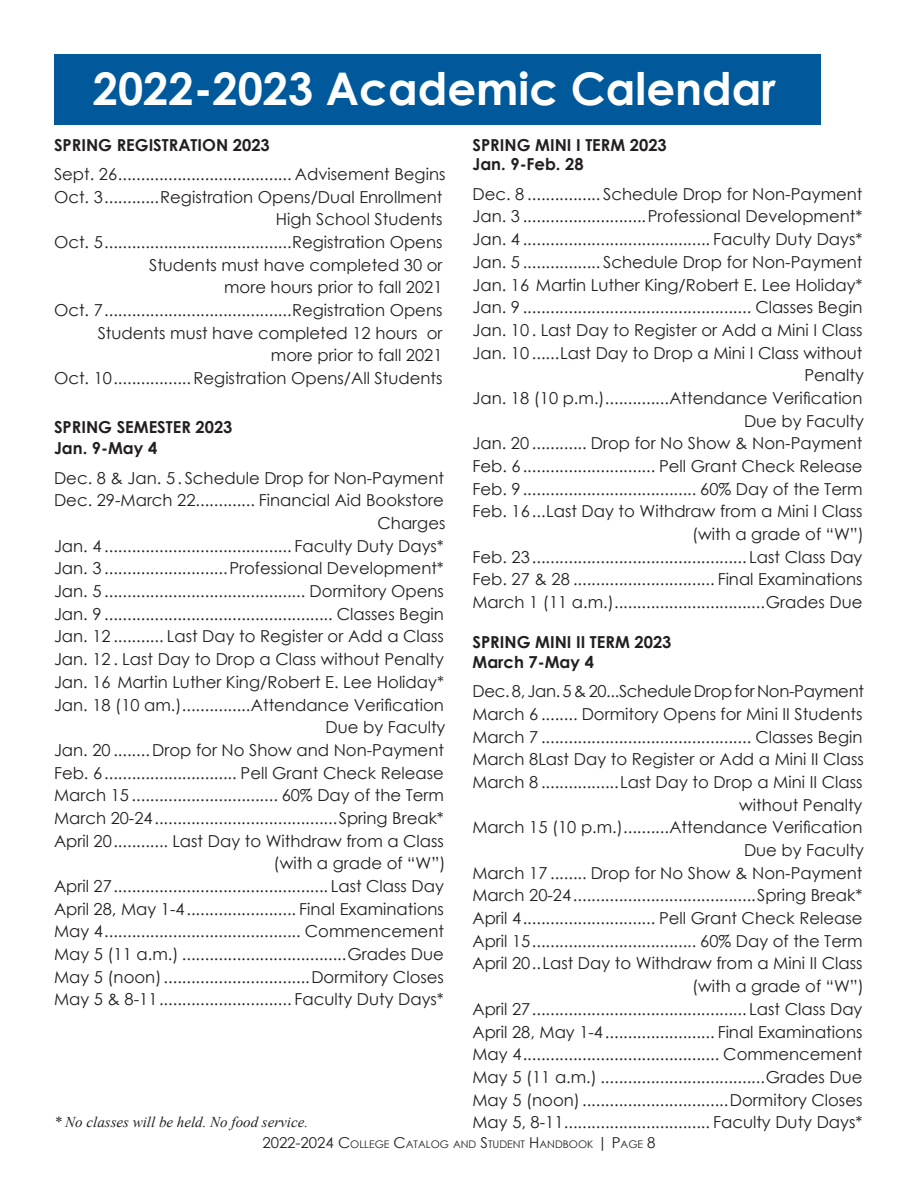
<style>
.page{position:relative;width:918px;height:1188px;background:#fff}
.page>*{position:absolute;margin:0;border:0;box-sizing:border-box;transform-origin:0 0}
.t1{font:700 45px "Century Gothic";color:#fff}
.t2{font:16.5px "Century Gothic";color:#231f20}
.t3{font:700 16.5px "Century Gothic";color:#231f20}
.t4{font:16.5px "Century Gothic";letter-spacing:-.02em;color:#231f20}
.t5{font:italic 15px "Times New Roman";color:#231f20}
.t6{font:10.5px "Century Gothic";color:#231f20}
.s1{font-size:15px}
</style>
<div class="page">
<div style="left:54px;top:54px;width:767px;height:70px;background:#00599b"></div>
<p class="t1" style="left:93px;top:55px;width:685px">2022-2023 Academic Calendar</p>
<p class="t3" style="left:54px;top:132px;width:217px">SPRING REGISTRATION 2023</p>
<p class="t2" style="left:54px;top:162px;width:393px">Sept. 26...................................... Advisement Begins</p>
<p class="t2" style="left:54px;top:185px;width:390px">Oct. 3............Registration Opens/Dual Enrollment</p>
<p class="t2" style="left:276px;top:208px;width:168px">High School Students</p>
<p class="t2" style="left:54px;top:231px;width:390px">Oct. 5.........................................Registration Opens</p>
<p class="t2" style="left:149px;top:253px;width:295px">Students must have completed 30 or</p>
<p class="t2" style="left:224px;top:276px;width:220px">more hours prior to fall 2021</p>
<p class="t2" style="left:54px;top:299px;width:390px">Oct. 7.........................................Registration Opens</p>
<p class="t2" style="left:98px;top:321px;width:346px">Students must have completed 12 hours or</p>
<p class="t2" style="left:271px;top:344px;width:173px">more prior to fall 2021</p>
<p class="t2" style="left:54px;top:367px;width:390px">Oct. 10.................Registration Opens/All Students</p>
<p class="t3" style="left:54px;top:414px;width:180px">SPRING SEMESTER 2023</p>
<p class="t3" style="left:54px;top:436px;width:105px">Jan. 9-May 4</p>
<p class="t2" style="left:54px;top:466px;width:392px">Dec. 8 &amp; Jan. 5. Schedule Drop for Non-Payment</p>
<p class="t2" style="left:54px;top:489px;width:392px">Dec. 29-March 22............. Financial Aid Bookstore</p>
<p class="t2" style="left:378px;top:512px;width:69px">Charges</p>
<p class="t2" style="left:54px;top:534px;width:391px">Jan. 4 ......................................... Faculty Duty Days*</p>
<p class="t2" style="left:54px;top:557px;width:392px">Jan. 3 ...........................Professional Development*</p>
<p class="t2" style="left:54px;top:580px;width:392px">Jan. 5 ............................................ Dormitory Opens</p>
<p class="t2" style="left:54px;top:602px;width:391px">Jan. 9 .................................................. Classes Begin</p>
<p class="t2" style="left:54px;top:625px;width:392px">Jan. 12 ........... Last Day to Register or Add a Class</p>
<p class="t2" style="left:54px;top:648px;width:392px">Jan. 12 . Last Day to Drop a Class without Penalty</p>
<p class="t2" style="left:54px;top:670px;width:392px">Jan. 16 Martin Luther King/Robert E. Lee Holiday*</p>
<p class="t2" style="left:54px;top:693px;width:392px">Jan. 18 (10 am.)...............Attendance Verification</p>
<p class="t2" style="left:326px;top:716px;width:121px">Due by Faculty</p>
<p class="t2" style="left:54px;top:738px;width:392px">Jan. 20 ........Drop for No Show and Non-Payment</p>
<p class="t2" style="left:54px;top:761px;width:392px">Feb. 6............................. Pell Grant Check Release</p>
<p class="t2" style="left:54px;top:784px;width:392px">March 15 ................................ 60% Day of the Term</p>
<p class="t2" style="left:54px;top:806px;width:392px">March 20-24........................................Spring Break*</p>
<p class="t2" style="left:54px;top:829px;width:392px">April 20............ Last Day to Withdraw from a Class</p>
<p class="t2" style="left:274px;top:852px;width:173px">(with a grade of “W”)</p>
<p class="t2" style="left:54px;top:874px;width:391px">April 27............................................... Last Class Day</p>
<p class="t2" style="left:54px;top:897px;width:391px">April 28, May 1-4........................ Final Examinations</p>
<p class="t2" style="left:54px;top:920px;width:392px">May 4........................................... Commencement</p>
<p class="t2" style="left:54px;top:943px;width:392px">May 5 (11 a.m.) ....................................Grades Due</p>
<p class="t2" style="left:54px;top:965px;width:392px">May 5 (noon)................................Dormitory Closes</p>
<p class="t2" style="left:54px;top:988px;width:391px">May 5 &amp; 8-11............................. Faculty Duty Days*</p>
<p class="t3" style="left:472px;top:132px;width:196px">SPRING MINI I TERM 2023</p>
<p class="t3" style="left:472px;top:152px;width:113px">Jan. 9-Feb. 28</p>
<p class="t2" style="left:472px;top:182px;width:392px">Dec. 8 ................ Schedule Drop for Non-Payment</p>
<p class="t2" style="left:472px;top:205px;width:392px">Jan. 3 ...........................Professional Development*</p>
<p class="t2" style="left:472px;top:228px;width:391px">Jan. 4 ......................................... Faculty Duty Days*</p>
<p class="t2" style="left:472px;top:250px;width:392px">Jan. 5 ................. Schedule Drop for Non-Payment</p>
<p class="t2" style="left:472px;top:273px;width:392px">Jan. 16 Martin Luther King/Robert E. Lee Holiday*</p>
<p class="t2" style="left:472px;top:296px;width:391px">Jan. 9 .................................................. Classes Begin</p>
<p class="t2" style="left:472px;top:318px;width:392px">Jan. 10 . Last Day to Register or Add a Mini I Class</p>
<p class="t2" style="left:472px;top:341px;width:392px">Jan. 10 ......Last Day to Drop a Mini I Class without</p>
<p class="t2" style="left:804px;top:364px;width:61px">Penalty</p>
<p class="t2" style="left:472px;top:386px;width:392px">Jan. 18 (10 p.m.)..............Attendance Verification</p>
<p class="t2" style="left:744px;top:409px;width:121px">Due by Faculty</p>
<p class="t2" style="left:472px;top:432px;width:392px">Jan. 20 ............ Drop for No Show &amp; Non-Payment</p>
<p class="t2" style="left:472px;top:454px;width:392px">Feb. 6............................. Pell Grant Check Release</p>
<p class="t2" style="left:472px;top:477px;width:392px">Feb. 9...................................... 60% Day of the Term</p>
<p class="t2" style="left:472px;top:500px;width:392px">Feb. 16...Last Day to Withdraw from a Mini I Class</p>
<p class="t2" style="left:692px;top:522px;width:173px">(with a grade of “W”)</p>
<p class="t2" style="left:472px;top:545px;width:391px">Feb. 23............................................... Last Class Day</p>
<p class="t2" style="left:472px;top:568px;width:391px">Feb. 27 &amp; 28 ............................... Final Examinations</p>
<p class="t2" style="left:472px;top:591px;width:392px">March 1 (11 a.m.).................................Grades Due</p>
<p class="t3" style="left:472px;top:630px;width:200px">SPRING MINI II TERM 2023</p>
<p class="t3" style="left:472px;top:649px;width:123px">March 7-May 4</p>
<p class="t4" style="left:472px;top:680px;width:393px">Dec. 8, Jan. 5 &amp; 20...Schedule Drop for Non-Payment</p>
<p class="t2" style="left:472px;top:702px;width:392px">March 6 ........ Dormitory Opens for Mini II Students</p>
<p class="t2" style="left:472px;top:725px;width:391px">March 7 .............................................. Classes Begin</p>
<p class="t2" style="left:472px;top:748px;width:393px">March 8Last Day to Register or Add a Mini II Class</p>
<p class="t2" style="left:472px;top:771px;width:391px">March 8 .................Last Day to Drop a Mini II Class</p>
<p class="t2" style="left:739px;top:793px;width:125px">without Penalty</p>
<p class="t2" style="left:472px;top:816px;width:392px">March 15 (10 p.m.)..........Attendance Verification</p>
<p class="t2" style="left:744px;top:839px;width:121px">Due by Faculty</p>
<p class="t2" style="left:472px;top:861px;width:392px">March 17 ........ Drop for No Show &amp; Non-Payment</p>
<p class="t2" style="left:472px;top:884px;width:392px">March 20-24........................................Spring Break*</p>
<p class="t2" style="left:472px;top:907px;width:392px">April 4............................. Pell Grant Check Release</p>
<p class="t2" style="left:472px;top:929px;width:392px">April 15.................................... 60% Day of the Term</p>
<p class="t2" style="left:472px;top:952px;width:392px">April 20..Last Day to Withdraw from a Mini II Class</p>
<p class="t2" style="left:692px;top:975px;width:173px">(with a grade of “W”)</p>
<p class="t2" style="left:472px;top:997px;width:391px">April 27............................................... Last Class Day</p>
<p class="t2" style="left:472px;top:1020px;width:391px">April 28, May 1-4........................ Final Examinations</p>
<p class="t2" style="left:472px;top:1043px;width:392px">May 4........................................... Commencement</p>
<p class="t2" style="left:472px;top:1065px;width:392px">May 5 (11 a.m.) ....................................Grades Due</p>
<p class="t2" style="left:472px;top:1088px;width:392px">May 5 (noon)................................Dormitory Closes</p>
<p class="t5" style="left:54px;top:1112px;width:256px">* No classes will be held. No food service.</p>
<p class="t2" style="left:472px;top:1111px;width:391px">May 5, 8-11................................ Faculty Duty Days*</p>
<p class="t6" style="left:262px;top:1137px;width:395px"><span class="s1">2022-2024 C</span>OLLEGE <span class="s1">C</span>ATALOG AND <span class="s1">S</span>TUDENT <span class="s1">H</span>ANDBOOK <span class="s1">| P</span>AGE <span class="s1">8</span></p>
</div>
